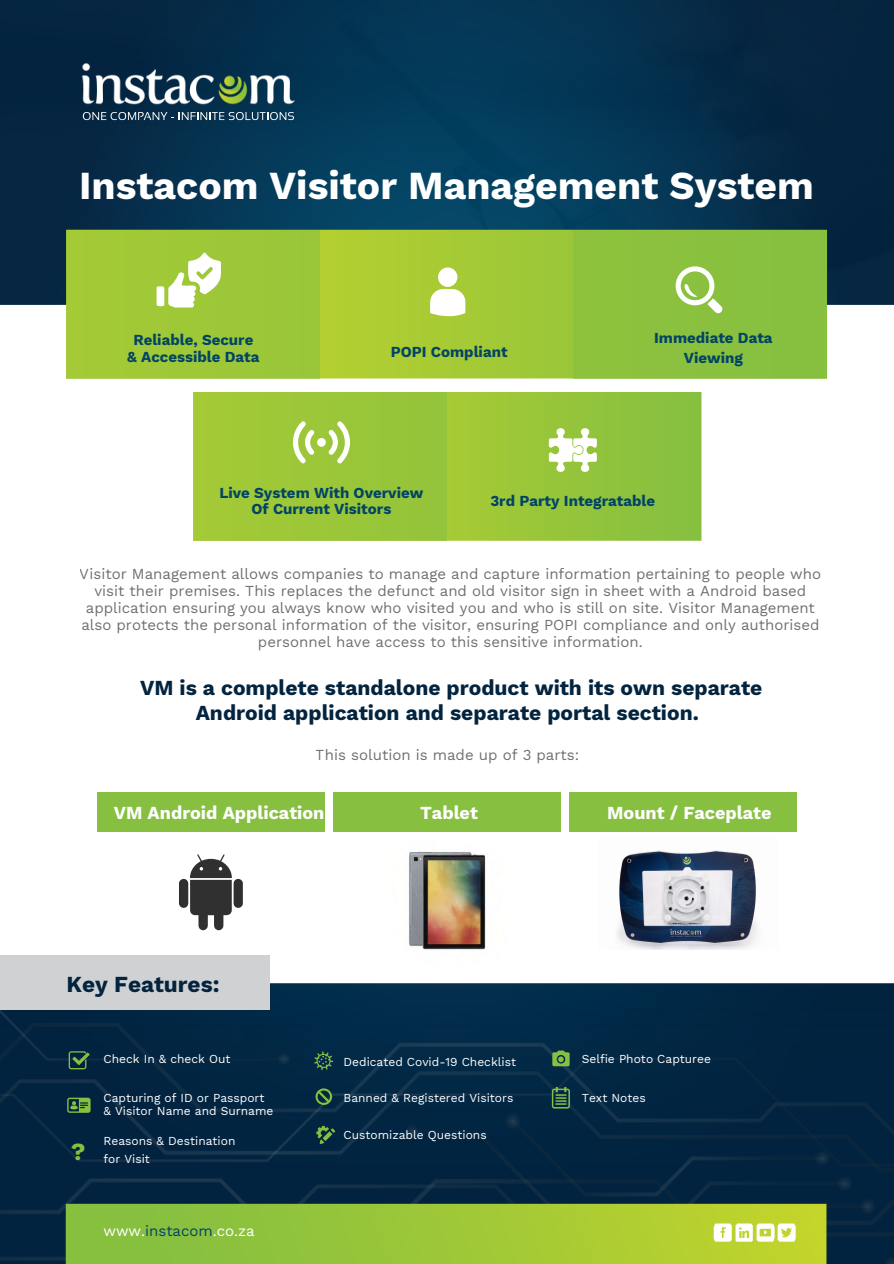
<style>
.page{position:relative;width:894px;height:1264px;background:#fff}
.page>*{position:absolute;margin:0;border:0;box-sizing:border-box;transform-origin:0 0}
.t1{font:700 39px "Work Sans";color:#fff}
.t2{font:700 24.3px "Work Sans";color:#87c040}
.t3{font:700 22.5px "Work Sans";color:#03243f}
.t4{font:700 21px/24.8px "Work Sans";color:#03243f;text-align:center}
.t5{font:700 18px "Work Sans";color:#fff}
.t6{font:15px/17px "Work Sans";color:#000;text-align:center}
.t7{font:700 15px/17px "Work Sans";color:#014466;text-align:center}
.t8{font:15px "Work Sans";color:#fff}
.t9{font:12px "Work Sans";color:#fff}
.s1{color:#014466}
</style>
<div class="page">
<img style="left:0;top:986px;width:893px;height:211px">
<div style="left:285px;top:1023px;width:608px;height:34px;background:#012946"></div>
<div style="left:0;top:1166px;width:893px;height:5px;background:#02233f"></div>
<img style="left:0;top:1178px;width:868px;height:82px">
<div style="left:411px;top:1166px;width:434px;height:31px;background:#01233f"></div>
<img style="left:837px;top:1175px;width:15px;height:15px">
<div style="left:510px;top:1166px;width:312px;height:30px;background:#02233f"></div>
<img style="left:0;top:1057px;width:893px;height:109px">
<img style="left:0;top:1009px;width:285px;height:51px">
<svg style="left:278px;top:1052px;width:11px;height:12px"></svg>
<img style="left:699px;top:1197px;width:194px;height:66px">
<img style="left:349px;top:1178px;width:350px;height:22px">
<svg style="left:0;top:0;width:893px;height:226px;background:#04314e"></svg>
<img style="left:79px;top:59px;width:219px;height:49px">
<svg style="left:83px;top:112px;width:211px;height:8px;background:#4e6b80"></svg>
<img style="left:0;top:226px;width:893px;height:760px">
<img style="left:62px;top:1200px;width:768px;height:63px">
<div style="left:573px;top:230px;width:253px;height:149px;background:#87c040"></div>
<div style="left:66px;top:230px;width:253px;height:149px;background:#9ec838"></div>
<div style="left:193px;top:392px;width:253px;height:149px;background:#9bc738"></div>
<svg style="left:69px;top:1051px;width:21px;height:18px"></svg>
<svg style="left:67px;top:1097px;width:24px;height:15px"></svg>
<div style="left:0;top:954px;width:269px;height:55px;background:#cfd1d2"></div>
<svg style="left:156px;top:253px;width:65px;height:54px"></svg>
<div style="left:97px;top:792px;width:228px;height:39px;background:#87c040"></div>
<svg style="left:315px;top:1088px;width:17px;height:16px"></svg>
<svg style="left:314px;top:1051px;width:19px;height:19px"></svg>
<svg style="left:316px;top:1125px;width:19px;height:18px"></svg>
<svg style="left:322px;top:1131px;width:10px;height:10px"></svg>
<svg style="left:328px;top:421px;width:22px;height:42px"></svg>
<svg style="left:293px;top:421px;width:21px;height:42px"></svg>
<div style="left:317px;top:438px;width:9px;height:9px;background:#fff;border-radius:50%"></div>
<svg style="left:430px;top:289px;width:35px;height:27px"></svg>
<div style="left:438px;top:267px;width:19px;height:20px;background:#fff;border-radius:50%"></div>
<div style="left:333px;top:792px;width:227px;height:39px;background:#87c040"></div>
<svg style="left:551px;top:1086px;width:18px;height:22px"></svg>
<svg style="left:552px;top:1050px;width:17px;height:16px"></svg>
<svg style="left:548px;top:428px;width:48px;height:44px"></svg>
<div style="left:569px;top:792px;width:227px;height:39px;background:#87c040"></div>
<svg style="left:675px;top:266px;width:47px;height:47px"></svg>
<svg style="left:179px;top:854px;width:64px;height:76px"></svg>
<img style="left:388px;top:841px;width:119px;height:123px">
<img style="left:598px;top:837px;width:180px;height:112px">
<p class="t1" style="left:79px;top:163px;width:736px">Instacom Visitor Management System</p>
<p class="t7" style="left:127px;top:331px;width:134px">Reliable, Secure &amp; Accessible Data</p>
<p class="t7" style="left:390px;top:343px;width:118px">POPI Compliant</p>
<p class="t7" style="left:654px;top:329px;width:120px">Immediate Data</p>
<p class="t7" style="left:683px;top:349px;width:60px">Viewing</p>
<p class="t7" style="left:219px;top:484px;width:205px">Live System With Overview<br>Of Current Visitors</p>
<p class="t7" style="left:490px;top:492px;width:166px">3rd Party Integratable</p>
<p class="t6" style="left:80px;top:566px;width:742px">Visitor Management allows companies to manage and capture information pertaining to people who visit their premises. This replaces the defunct and old visitor sign in sheet with a Android based application ensuring you always know who visited you and who is still on site. Visitor Management also protects the personal information of the visitor, ensuring POPI compliance and only authorised personnel have access to this sensitive information.</p>
<p class="t4" style="left:140px;top:675px;width:623px">VM is a complete standalone product with its own separate<br>Android application and separate portal section.</p>
<p class="t6" style="left:316px;top:746px;width:265px">This solution is made up of 3 parts:</p>
<p class="t5" style="left:114px;top:802px;width:212px">VM Android Application</p>
<p class="t5" style="left:420px;top:802px;width:59px">Tablet</p>
<p class="t5" style="left:607px;top:802px;width:166px">Mount / Faceplate</p>
<p class="t3" style="left:66px;top:971px;width:154px">Key Features:</p>
<p class="t2" style="left:71px;top:1137px;width:16px">?</p>
<p class="t9" style="left:103px;top:1051px;width:128px">Check In &amp; check Out</p>
<p class="t9" style="left:103px;top:1090px;width:162px">Capturing of ID or Passport</p>
<p class="t9" style="left:103px;top:1104px;width:171px">&amp; Visitor Name and Surname</p>
<p class="t9" style="left:103px;top:1133px;width:133px">Reasons &amp; Destination</p>
<p class="t9" style="left:103px;top:1151px;width:48px">for Visit</p>
<p class="t8" style="left:103px;top:1222px;width:153px">www.<span class="s1">instacom</span>.co.za</p>
<p class="t9" style="left:343px;top:1054px;width:174px">Dedicated Covid-19 Checklist</p>
<p class="t9" style="left:343px;top:1090px;width:171px">Banned &amp; Registered Visitors</p>
<p class="t9" style="left:343px;top:1127px;width:145px">Customizable Questions</p>
<p class="t9" style="left:581px;top:1051px;width:131px">Selfie Photo Capturee</p>
<p class="t9" style="left:581px;top:1090px;width:65px">Text Notes</p>
</div>
